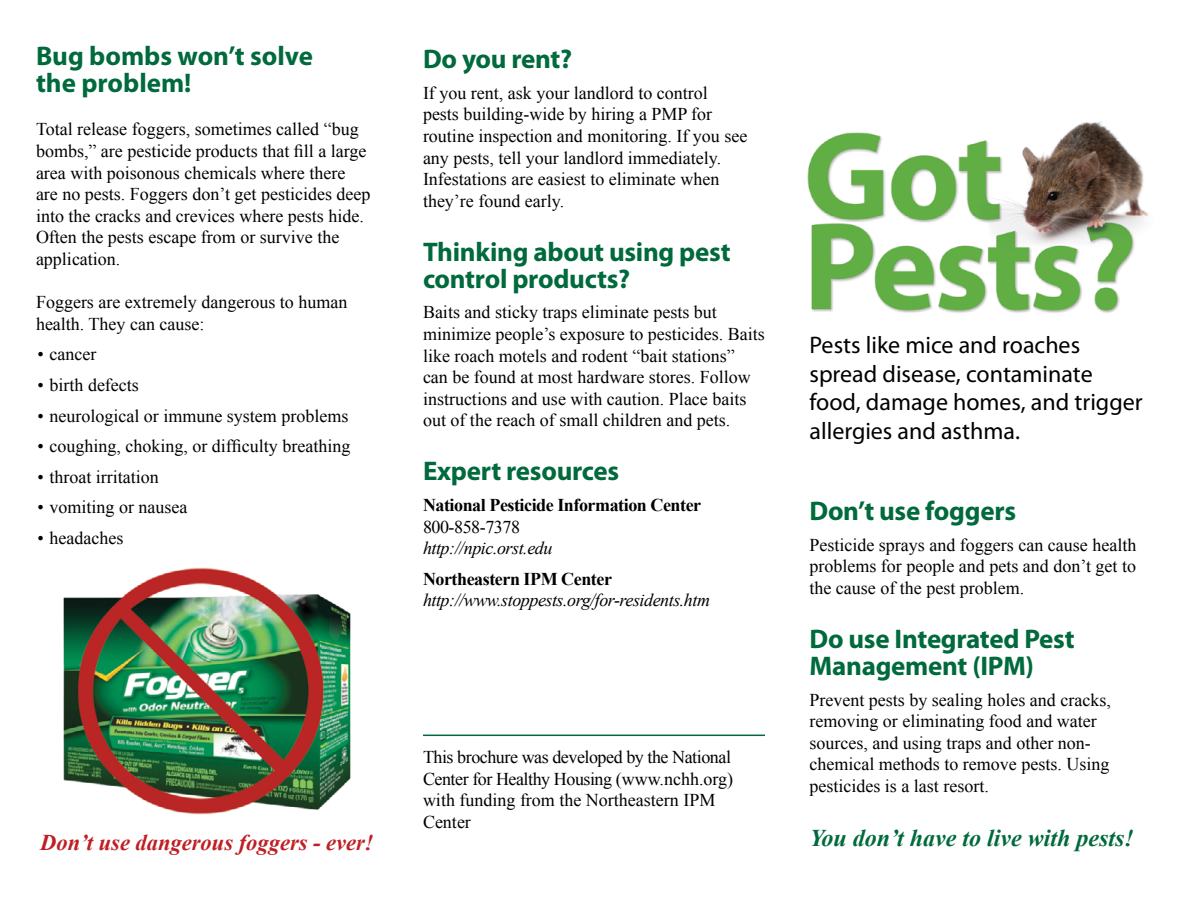
<style>
.page{position:relative;width:1188px;height:918px;background:#fff}
.page>*{position:absolute;margin:0;border:0;box-sizing:border-box;transform-origin:0 0}
.t1{font:700 27px/27px "Myriad Pro";letter-spacing:-.01em;color:#006a3c}
.t2{font:24px/28.8px "Myriad Pro";color:#000}
.t3{font:italic 700 24px "Times New Roman";color:#006a3c}
.t4{font:italic 700 22.5px "Times New Roman";color:#be1f24}
.t5{font:18px/21.6px "Times New Roman";color:#000}
.t6{font:18px/21.6px "Times New Roman";letter-spacing:-.025em;color:#000}
.t7{font:italic 18px "Times New Roman";letter-spacing:-.025em;color:#000}
.t8{font:700 18px "Times New Roman";letter-spacing:-.025em;color:#000}
</style>
<div class="page">
<hr style="left:423px;top:735px;width:342px;height:1px;background:#006a3c">
<img style="left:807px;top:122px;width:342px;height:191px">
<img style="left:63px;top:567px;width:288px;height:248px">
<h1 class="t1" style="left:36px;top:42px;width:279px">Bug bombs won’t solve the problem!</h1>
<p class="t5" style="left:36px;top:118px;width:336px">Total release foggers, sometimes called “bug bombs,” are pesticide products that fill a large area with poisonous chemicals where there are no pests. Foggers don’t get pesticides deep into the cracks and crevices where pests hide.<br>Often the pests escape from or survive the application.</p>
<p class="t5" style="left:36px;top:291px;width:313px">Foggers are extremely dangerous to human health. They can cause:</p>
<p class="t5" style="left:37px;top:343px;width:60px">• cancer</p>
<p class="t5" style="left:37px;top:374px;width:103px">• birth defects</p>
<p class="t5" style="left:37px;top:405px;width:312px">• neurological or immune system problems</p>
<p class="t5" style="left:37px;top:435px;width:314px">• coughing, choking, or difficulty breathing</p>
<p class="t5" style="left:37px;top:466px;width:123px">• throat irritation</p>
<p class="t5" style="left:37px;top:496px;width:151px">• vomiting or nausea</p>
<p class="t5" style="left:37px;top:527px;width:87px">• headaches</p>
<h1 class="t1" style="left:423px;top:45px;width:151px">Do you rent?</h1>
<p class="t5" style="left:423px;top:82px;width:326px">If you rent, ask your landlord to control pests building-wide by hiring a PMP for routine inspection and monitoring. If you see any pests, tell your landlord immediately.<br>Infestations are easiest to eliminate when they’re found early.</p>
<h1 class="t1" style="left:423px;top:237px;width:309px">Thinking about using pest control products?</h1>
<p class="t5" style="left:423px;top:301px;width:343px">Baits and sticky traps eliminate pests but minimize people’s exposure to pesticides. Baits like roach motels and rodent “bait stations”<br>can be found at most hardware stores. Follow instructions and use with caution. Place baits out of the reach of small children and pets.</p>
<h1 class="t1" style="left:423px;top:457px;width:198px">Expert resources</h1>
<p class="t8" style="left:423px;top:493px;width:280px">National Pesticide Information Center</p>
<p class="t6" style="left:423px;top:516px;width:99px">800-858-7378</p>
<p class="t7" style="left:423px;top:536px;width:131px">http://npic.orst.edu</p>
<p class="t8" style="left:423px;top:566px;width:191px">Northeastern IPM Center</p>
<p class="t7" style="left:423px;top:588px;width:289px">http://www.stoppests.org/for-residents.htm</p>
<h2 class="t2" style="left:809px;top:330px;width:335px">Pests like mice and roaches spread disease, contaminate food, damage homes, and trigger allergies and asthma.</h2>
<h1 class="t1" style="left:809px;top:497px;width:208px">Don’t use foggers</h1>
<p class="t5" style="left:809px;top:534px;width:328px;text-align:justify">Pesticide sprays and foggers can cause health problems for people and pets and don’t get to the cause of the pest problem.</p>
<h1 class="t1" style="left:809px;top:625px;width:267px">Do use Integrated Pest<br>Management (IPM)</h1>
<p class="t5" style="left:809px;top:688px;width:303px">Prevent pests by sealing holes and cracks, removing or eliminating food and water sources, and using traps and other non&shy;chemical methods to remove pests. Using pesticides is a last resort.</p>
<p class="t6" style="left:423px;top:746px;width:312px">This brochure was developed by the National Center for Healthy Housing (www.nchh.org) with funding from the Northeastern IPM Center</p>
<p class="t4" style="left:40px;top:827px;width:335px">Don’t use dangerous foggers - ever!</p>
<h2 class="t3" style="left:809px;top:821px;width:326px">You don’t have to live with pests!</h2>
</div>
